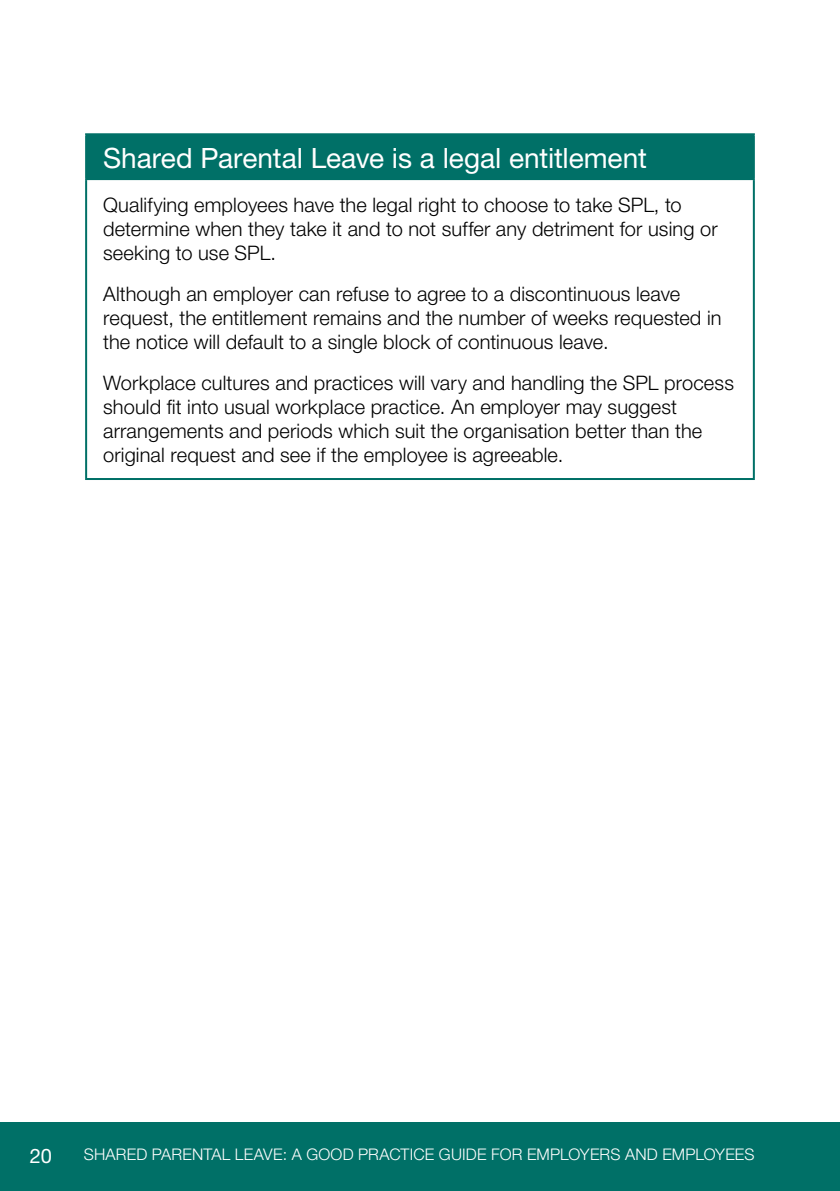
<style>
.page{position:relative;width:840px;height:1191px;background:#fff}
.page>*{position:absolute;margin:0;border:0;box-sizing:border-box;transform-origin:0 0}
.t1{font:28px "Helvetica Neue";letter-spacing:-.005em;color:#fff}
.t2{font:300 20px/24px "Helvetica Neue";letter-spacing:.005em;color:#000}
.t3{font:20px "Helvetica Neue";color:#fff}
.t4{font:300 16px "Helvetica Neue";letter-spacing:.015em;color:#fff}
</style>
<div class="page">
<div style="left:0;top:1123px;width:839px;height:68px;background:#007067"></div>
<div style="left:86px;top:134px;width:667px;height:45px;background:#007067"></div>
<hr style="left:85px;top:180px;width:2px;height:298px;background:#007067">
<hr style="left:752px;top:180px;width:2px;height:298px;background:#007067">
<hr style="left:85px;top:478px;width:669px;height:2px;background:#007067">
<hr style="left:85px;top:133px;width:669px;height:2px;background:#007067">
<hr style="left:85px;top:135px;width:2px;height:43px;background:#007067">
<hr style="left:752px;top:135px;width:2px;height:43px;background:#007067">
<hr style="left:85px;top:178px;width:669px;height:2px;background:#007067">
<h1 class="t1" style="left:103px;top:147px;width:545px">Shared Parental Leave is a legal entitlement</h1>
<p class="t2" style="left:103px;top:195px;width:615px">Qualifying employees have the legal right to choose to take SPL, to determine when they take it and to not suffer any detriment for using or seeking to use SPL.</p>
<p class="t2" style="left:103px;top:284px;width:619px">Although an employer can refuse to agree to a discontinuous leave request, the entitlement remains and the number of weeks requested in the notice will default to a single block of continuous leave.</p>
<p class="t2" style="left:103px;top:373px;width:632px">Workplace cultures and practices will vary and handling the SPL process should fit into usual workplace practice. An employer may suggest arrangements and periods which suit the organisation better than the original request and see if the employee is agreeable.</p>
<p class="t3" style="left:30px;top:1148px;width:24px">20</p>
<p class="t4" style="left:84px;top:1148px;width:672px">SHARED PARENTAL LEAVE: A GOOD PRACTICE GUIDE FOR EMPLOYERS AND EMPLOYEES</p>
</div>
